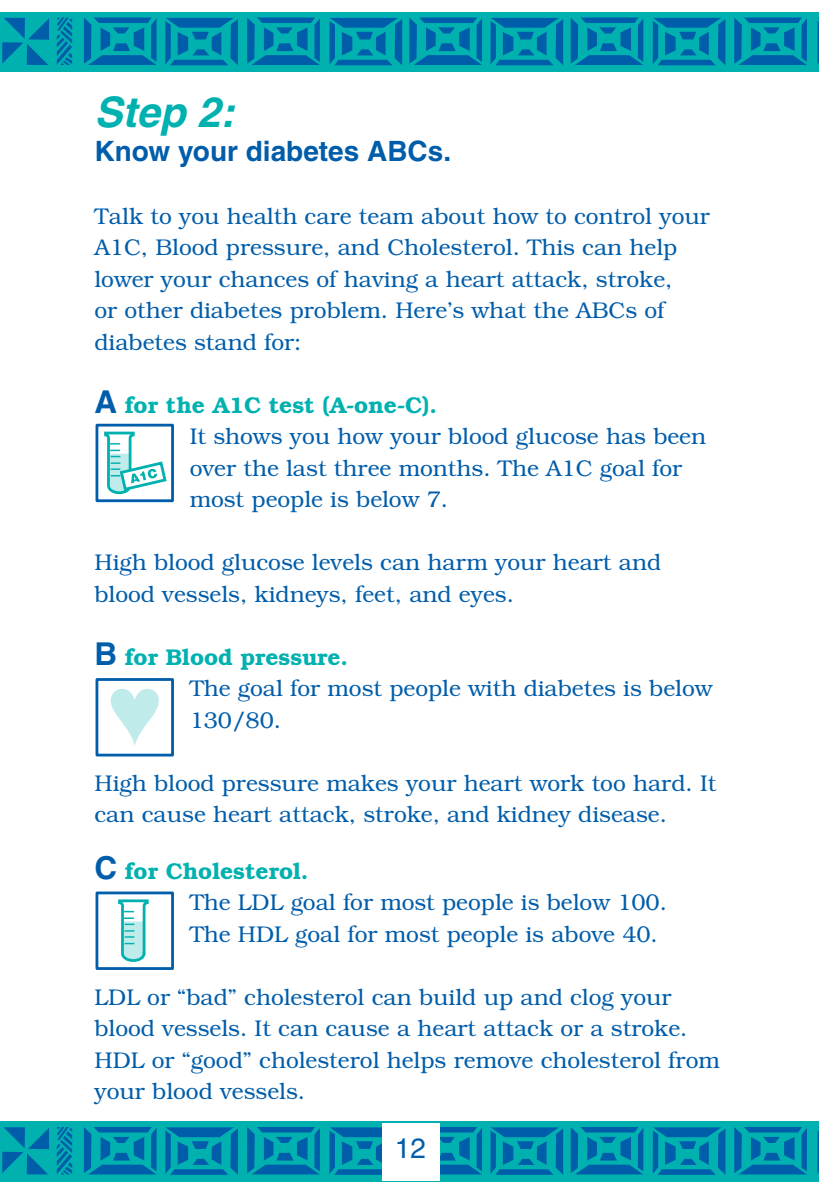
<style>
.page{position:relative;width:819px;height:1197px;background:#fff}
.page>*{position:absolute;margin:0;border:0;box-sizing:border-box;transform-origin:0 0}
.Head{font:italic 700 42px "Helvetica";color:#00b1b0}
.Headings{font:700 28px "Helvetica";color:#005daa}
.t1{font:28px "Helvetica";color:#005daa}
.t2{font:300 22.75px/31.5px "Bookman";color:#005daa}
.t3{font:600 22.75px "Bookman";color:#00b1b0}
.s1{font-family:"Helvetica";font-weight:700;font-size:31.5px;color:#005daa}
</style>
<div class="page">
<div style="left:0;top:1122px;width:819px;height:59px;background:#00b1b0"></div>
<svg style="left:653px;top:1127px;width:72px;height:48px"></svg>
<svg style="left:491px;top:1127px;width:72px;height:48px"></svg>
<svg style="left:330px;top:1127px;width:52px;height:48px"></svg>
<svg style="left:165px;top:1127px;width:73px;height:48px"></svg>
<svg style="left:2px;top:1127px;width:47px;height:47px"></svg>
<svg style="left:57px;top:1127px;width:15px;height:47px"></svg>
<svg style="left:84px;top:1127px;width:73px;height:47px"></svg>
<svg style="left:247px;top:1127px;width:73px;height:47px"></svg>
<svg style="left:440px;top:1127px;width:42px;height:47px"></svg>
<svg style="left:571px;top:1127px;width:72px;height:47px"></svg>
<svg style="left:734px;top:1127px;width:73px;height:47px"></svg>
<div style="left:382px;top:1123px;width:58px;height:57px;background:#fff"></div>
<div style="left:0;top:12px;width:819px;height:60px;background:#00b1b0"></div>
<svg style="left:653px;top:18px;width:72px;height:47px"></svg>
<svg style="left:491px;top:18px;width:72px;height:47px"></svg>
<svg style="left:330px;top:18px;width:72px;height:47px"></svg>
<svg style="left:165px;top:18px;width:73px;height:47px"></svg>
<svg style="left:2px;top:18px;width:47px;height:47px"></svg>
<svg style="left:57px;top:18px;width:15px;height:47px"></svg>
<svg style="left:84px;top:18px;width:73px;height:47px"></svg>
<svg style="left:247px;top:18px;width:73px;height:47px"></svg>
<svg style="left:409px;top:18px;width:73px;height:47px"></svg>
<svg style="left:571px;top:18px;width:72px;height:47px"></svg>
<svg style="left:734px;top:18px;width:73px;height:47px"></svg>
<svg style="left:817px;top:1127px;width:2px;height:47px"></svg>
<svg style="left:817px;top:18px;width:2px;height:47px"></svg>
<div style="left:96px;top:678px;width:78px;height:79px;border:3px solid #005daa"></div>
<svg style="left:111px;top:689px;width:48px;height:57px"></svg>
<div style="left:96px;top:424px;width:78px;height:78px;border:3px solid #005daa"></div>
<svg style="left:104px;top:431px;width:63px;height:64px"></svg>
<div style="left:96px;top:892px;width:78px;height:78px;border:3px solid #005daa"></div>
<svg style="left:118px;top:899px;width:31px;height:63px"></svg>
<p class="Head" style="left:94px;top:87px;width:142px">Step 2:</p>
<p class="Headings" style="left:94px;top:134px;width:358px">Know your diabetes ABCs.</p>
<p class="t2" style="left:94px;top:200px;width:617px">Talk to you health care team about how to control your A1C, Blood pressure, and Cholesterol. This can help lower your chances of having a heart attack, stroke,<br>or other diabetes problem. Here’s what the ABCs of diabetes stand for:</p>
<p class="t3" style="left:94px;top:391px;width:344px"><span class="s1">A</span> for the A1C test (A-one-C).</p>
<p class="t2" style="left:190px;top:421px;width:518px">It shows you how your blood glucose has been over the last three months. The A1C goal for most people is below 7.</p>
<p class="t2" style="left:94px;top:547px;width:568px">High blood glucose levels can harm your heart and blood vessels, kidneys, feet, and eyes.</p>
<p class="t3" style="left:94px;top:643px;width:255px"><span class="s1">B</span> for Blood pressure.</p>
<p class="t2" style="left:190px;top:673px;width:524px">The goal for most people with diabetes is below<br>130/80.</p>
<p class="t2" style="left:94px;top:767px;width:624px">High blood pressure makes your heart work too hard. It can cause heart attack, stroke, and kidney disease.</p>
<p class="t3" style="left:94px;top:857px;width:216px"><span class="s1">C</span> for Cholesterol.</p>
<p class="t2" style="left:190px;top:887px;width:479px">The LDL goal for most people is below 100.</p>
<p class="t2" style="left:190px;top:919px;width:470px">The HDL goal for most people is above 40.</p>
<p class="t2" style="left:94px;top:982px;width:627px">LDL or “bad” cholesterol can build up and clog your blood vessels. It can cause a heart attack or a stroke.<br>HDL or “good” cholesterol helps remove cholesterol from your blood vessels.</p>
<p class="t1" style="left:395px;top:1132px;width:31px">12</p>
</div>
